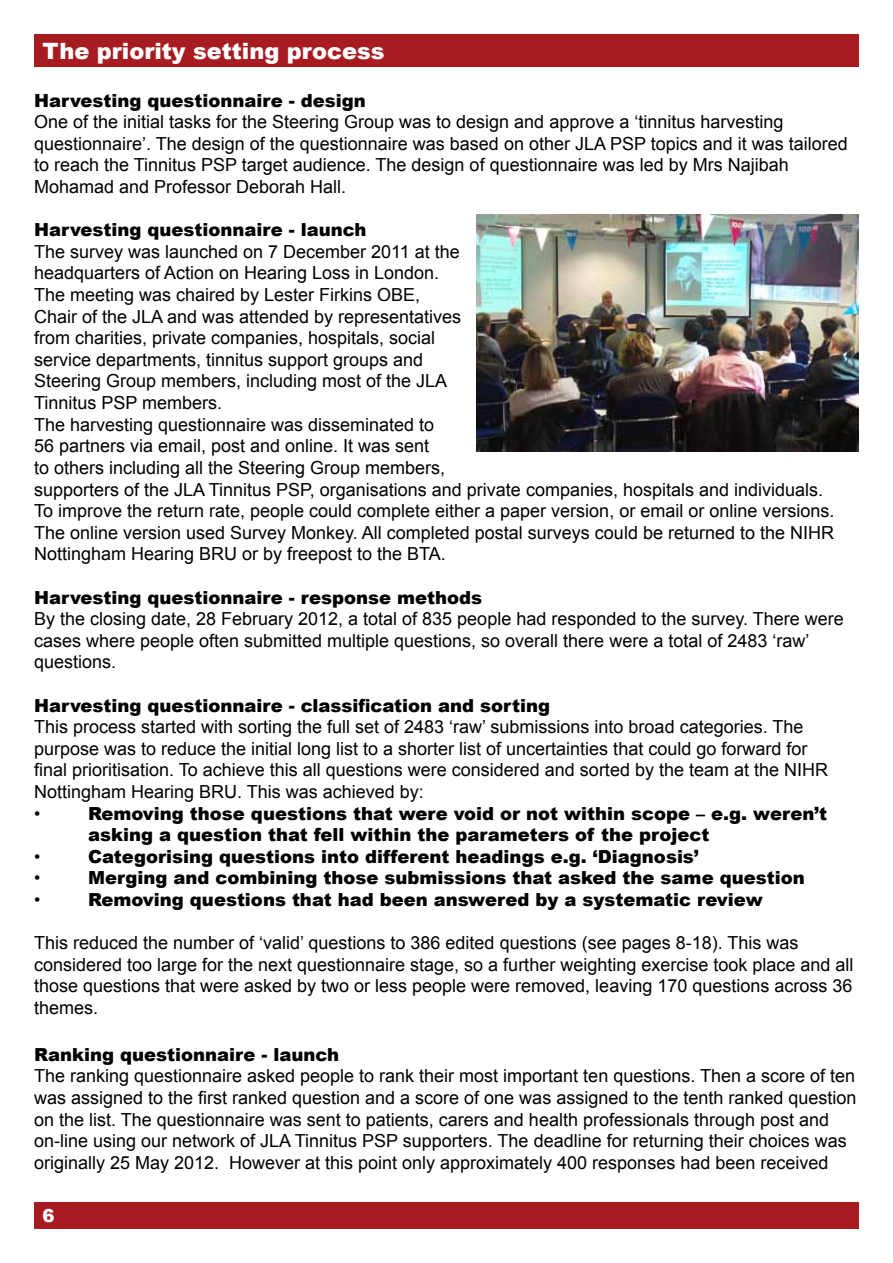
<style>
.page{position:relative;width:893px;height:1263px;background:#fff}
.page>*{position:absolute;margin:0;border:0;box-sizing:border-box;transform-origin:0 0}
.t1{font:900 22.5px "Arial";color:#fff}
.t2{font:18px/21.6px "Arial";color:#000}
.t3{font:900 18px/21.6px "Arial";color:#000}
.t4{font:900 18px "Arial";color:#fff}
</style>
<div class="page">
<div style="left:34px;top:34px;width:825px;height:33px;background:#a71c20"></div>
<div style="left:34px;top:1202px;width:825px;height:27px;background:#a71c20"></div>
<img style="left:476px;top:215px;width:383px;height:236px">
<p class="t1" style="left:43px;top:34px;width:344px">The priority setting process</p>
<p class="t3" style="left:34px;top:89px;width:333px">Harvesting questionnaire - design</p>
<p class="t2" style="left:34px;top:111px;width:815px">One of the initial tasks for the Steering Group was to design and approve a ‘tinnitus harvesting questionnaire’. The design of the questionnaire was based on other JLA PSP topics and it was tailored to reach the Tinnitus PSP target audience. The design of questionnaire was led by Mrs Najibah Mohamad and Professor Deborah Hall.</p>
<p class="t3" style="left:34px;top:218px;width:334px">Harvesting questionnaire - launch</p>
<p class="t2" style="left:34px;top:241px;width:802px">The survey was launched on 7 December 2011 at the<br>headquarters of Action on Hearing Loss in London.<br>The meeting was chaired by Lester Firkins OBE,<br>Chair of the JLA and was attended by representatives<br>from charities, private companies, hospitals, social<br>service departments, tinnitus support groups and<br>Steering Group members, including most of the JLA<br>Tinnitus PSP members.<br>The harvesting questionnaire was disseminated to<br>56 partners via email, post and online. It was sent<br>to others including all the Steering Group members,<br>supporters of the JLA Tinnitus PSP, organisations and private companies, hospitals and individuals.<br>To improve the return rate, people could complete either a paper version, or email or online versions.<br>The online version used Survey Monkey. All completed postal surveys could be returned to the NIHR Nottingham Hearing BRU or by freepost to the BTA.</p>
<p class="t3" style="left:34px;top:586px;width:450px">Harvesting questionnaire - response methods</p>
<p class="t2" style="left:34px;top:608px;width:811px">By the closing date, 28 February 2012, a total of 835 people had responded to the survey. There were cases where people often submitted multiple questions, so overall there were a total of 2483 ‘raw’ questions.</p>
<p class="t3" style="left:34px;top:694px;width:518px">Harvesting questionnaire - classification and sorting</p>
<p class="t2" style="left:34px;top:716px;width:796px">This process started with sorting the full set of 2483 ‘raw’ submissions into broad categories. The purpose was to reduce the initial long list to a shorter list of uncertainties that could go forward for final prioritisation. To achieve this all questions were considered and sorted by the team at the NIHR Nottingham Hearing BRU. This was achieved by:<br>•</p>
<p class="t3" style="left:88px;top:802px;width:741px">Removing those questions that were void or not within scope – e.g. weren’t asking a question that fell within the parameters of the project</p>
<p class="t2" style="left:34px;top:846px;width:8px">•</p>
<p class="t3" style="left:88px;top:845px;width:612px">Categorising questions into different headings e.g. ‘Diagnosis’</p>
<p class="t2" style="left:34px;top:867px;width:8px">•</p>
<p class="t3" style="left:88px;top:866px;width:718px">Merging and combining those submissions that asked the same question</p>
<p class="t2" style="left:34px;top:889px;width:8px">•</p>
<p class="t3" style="left:88px;top:888px;width:676px">Removing questions that had been answered by a systematic review</p>
<p class="t2" style="left:34px;top:932px;width:821px">This reduced the number of ‘valid’ questions to 386 edited questions (see pages 8-18). This was considered too large for the next questionnaire stage, so a further weighting exercise took place and all those questions that were asked by two or less people were removed, leaving 170 questions across 36 themes.</p>
<p class="t3" style="left:34px;top:1043px;width:307px">Ranking questionnaire - launch</p>
<p class="t2" style="left:34px;top:1065px;width:824px">The ranking questionnaire asked people to rank their most important ten questions. Then a score of ten was assigned to the first ranked question and a score of one was assigned to the tenth ranked question on the list. The questionnaire was sent to patients, carers and health professionals through post and on-line using our network of JLA Tinnitus PSP supporters. The deadline for returning their choices was originally 25 May 2012. However at this point only approximately 400 responses had been received</p>
<p class="t4" style="left:43px;top:1202px;width:14px">6</p>
</div>
